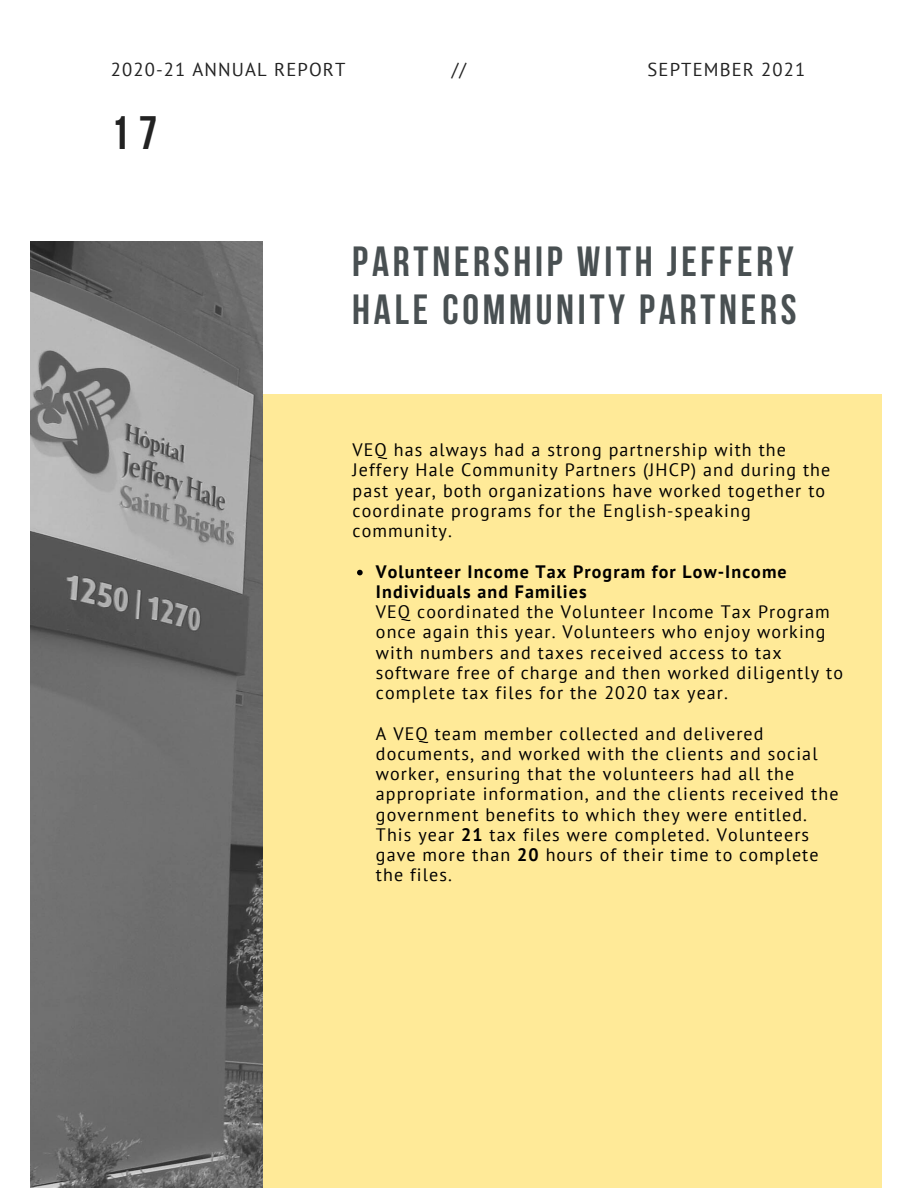
<style>
.page{position:relative;width:918px;height:1188px;background:#fff}
.page>*{position:absolute;margin:0;border:0;box-sizing:border-box;transform-origin:0 0}
.t1{font:700 46.65px "Bebas Neue";color:#222}
.t2{font:700 42px/47.7px "Bebas Neue";letter-spacing:.09em;color:#495052}
.t3{font:18.6px "PT Sans";letter-spacing:.06em;color:#222}
.t4{font:18px/20.2px "PT Sans";letter-spacing:.06em;color:#000}
.t5{font:700 18px/20.2px "PT Sans";letter-spacing:.06em;color:#000}
.s1{font-weight:700}
</style>
<div class="page">
<div style="left:37px;top:394px;width:845px;height:794px;background:#ffea98"></div>
<svg style="left:357px;top:570px;width:6px;height:5px"></svg>
<img style="left:31px;top:242px;width:231px;height:946px">
<p class="t3" style="left:111px;top:58px;width:236px">2020-21 ANNUAL REPORT</p>
<p class="t3" style="left:452px;top:58px;width:16px">//</p>
<p class="t3" style="left:648px;top:58px;width:159px">SEPTEMBER 2021</p>
<p class="t1" style="left:111px;top:114px;width:48px">17</p>
<p class="t2" style="left:352px;top:242px;width:446px">PARTNERSHIP WITH JEFFERY<br>HALE COMMUNITY PARTNERS</p>
<p class="t4" style="left:353px;top:439px;width:479px">VEQ has always had a strong partnership with the Jeffery Hale Community Partners (JHCP) and during the past year, both organizations have worked together to coordinate programs for the English-speaking community.</p>
<p class="t5" style="left:376px;top:561px;width:412px">Volunteer Income Tax Program for Low-Income<br>Individuals and Families</p>
<p class="t4" style="left:376px;top:601px;width:469px">VEQ coordinated the Volunteer Income Tax Program once again this year. Volunteers who enjoy working with numbers and taxes received access to tax software free of charge and then worked diligently to complete tax files for the 2020 tax year.</p>
<p class="t4" style="left:376px;top:723px;width:464px">A VEQ team member collected and delivered documents, and worked with the clients and social worker, ensuring that the volunteers had all the appropriate information, and the clients received the government benefits to which they were entitled.</p>
<p class="t4" style="left:376px;top:824px;width:444px">This year <span class="s1">21</span> tax files were completed. Volunteers gave more than <span class="s1">20</span> hours of their time to complete the files.</p>
</div>
